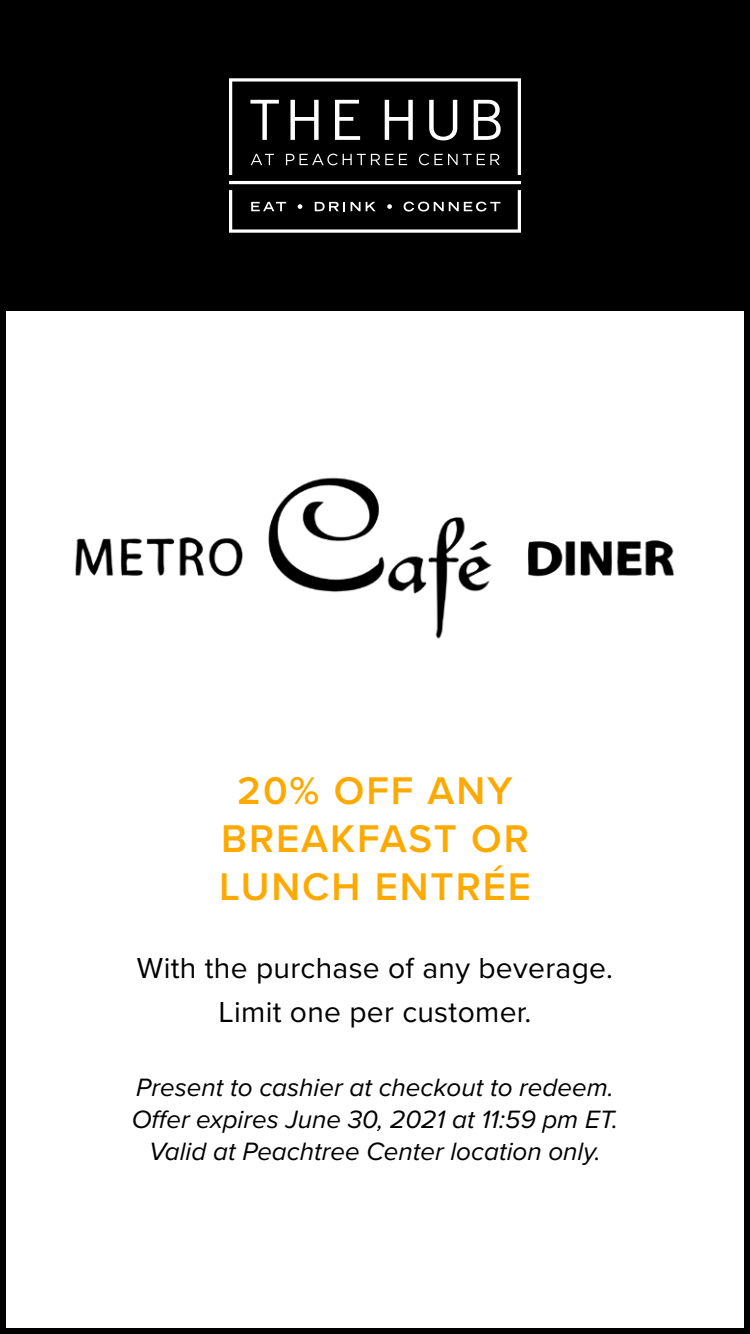
<style>
.page{position:relative;width:750px;height:1334px;background:#fff}
.page>*{position:absolute;margin:0;border:0;box-sizing:border-box;transform-origin:0 0}
.t1{font:600 40px/48px "Proxima Nova";letter-spacing:.05em;color:#fda900;text-align:center}
.t2{font:30px/44px "Proxima Nova";letter-spacing:.01em;color:#000;text-align:center}
.t3{font:italic 26px/32px "Proxima Nova";color:#000;text-align:center}
</style>
<div class="page">
<div style="left:0;top:290px;width:750px;height:1044px;border:6px solid #000"></div>
<div style="left:0;top:0;width:750px;height:311px;background:#000"></div>
<svg style="left:229px;top:181px;width:292px;height:3px"></svg>
<svg style="left:229px;top:190px;width:292px;height:43px"></svg>
<svg style="left:229px;top:78px;width:292px;height:97px"></svg>
<img style="left:75px;top:477px;width:600px;height:162px">
<h1 class="t1" style="left:219px;top:766px;width:313px">20% OFF ANY<br>BREAKFAST OR<br>LUNCH ENTRÉE</h1>
<p class="t2" style="left:137px;top:945px;width:478px">With the purchase of any beverage.<br>Limit one per customer.</p>
<p class="t3" style="left:132px;top:1071px;width:488px">Present to cashier at checkout to redeem.<br>Offer expires June 30, 2021 at 11:59 pm ET.<br>Valid at Peachtree Center location only.</p>
</div>
